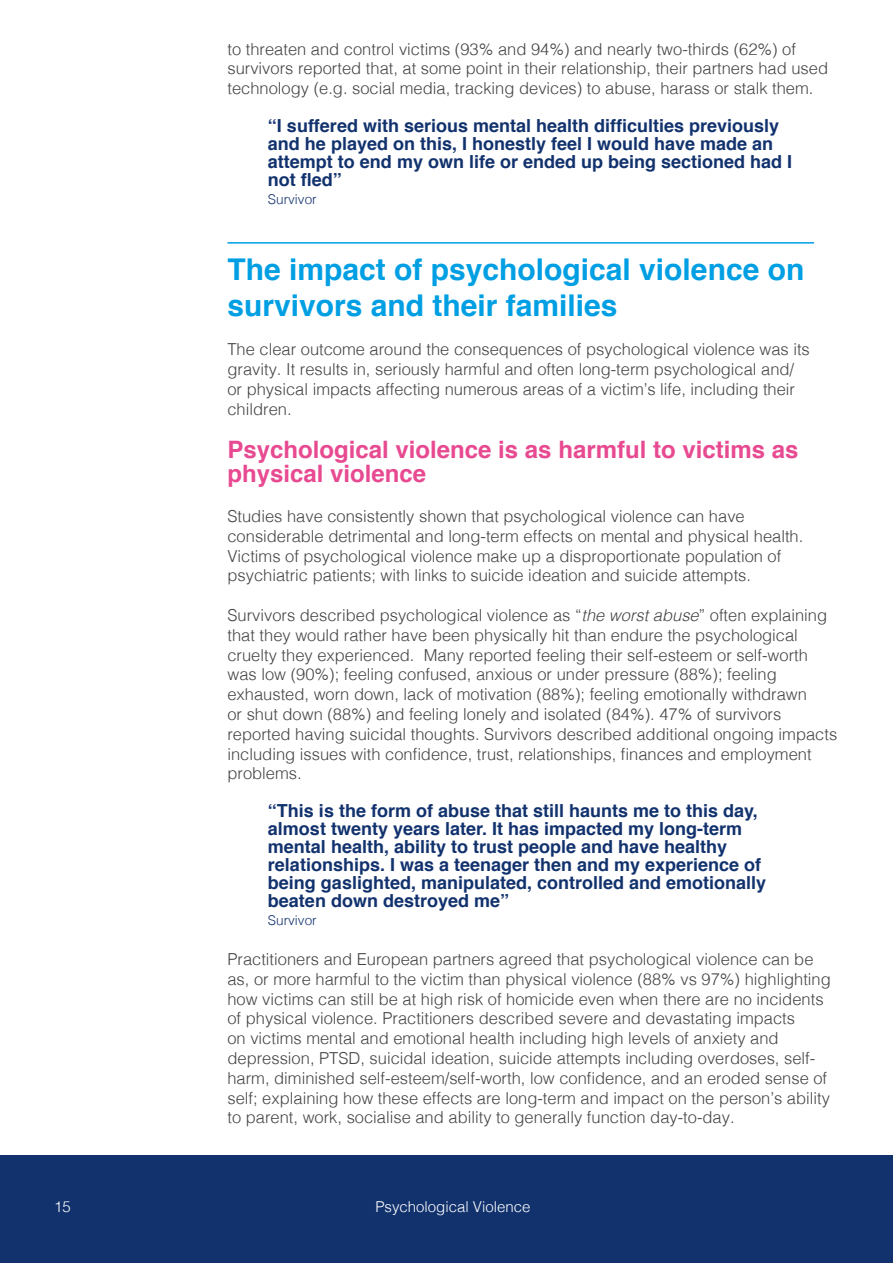
<style>
.page{position:relative;width:893px;height:1263px;background:#fff}
.page>*{position:absolute;margin:0;border:0;box-sizing:border-box;transform-origin:0 0}
.New_Subsub_Heading{font:700 30px/36px "Helvetica";color:#009fe3}
.New_Eperimental_pink{font:700 24px/24px "Helvetica";color:#e84a91}
.NEW_Quote{font:700 18px/18px "Helvetica";color:#12326e}
.NEW_Body{font:300 16.5px/19.8px "Helvetica";color:#444}
.t1{font:300 15px "Helvetica";color:#fff}
.NEW_Attribute{font:300 13.5px "Helvetica";color:#12326e}
.s1{font-style:italic}
</style>
<div class="page">
<div style="left:0;top:1155px;width:893px;height:108px;background:#12326e"></div>
<hr style="left:227px;top:242px;width:587px;height:2px;background:#009fe3">
<p class="NEW_Body" style="left:227px;top:38px;width:602px">to threaten and control victims (93% and 94%) and nearly two-thirds (62%) of survivors reported that, at some point in their relationship, their partners had used technology (e.g. social media, tracking devices) to abuse, harass or stalk them.</p>
<p class="NEW_Quote" style="left:268px;top:117px;width:526px">“I suffered with serious mental health difficulties previously and he played on this, I honestly feel I would have made an attempt to end my own life or ended up being sectioned had I not fled”</p>
<p class="NEW_Attribute" style="left:268px;top:188px;width:50px">Survivor</p>
<p class="New_Subsub_Heading" style="left:227px;top:251px;width:578px">The impact of psychological violence on survivors and their families</p>
<p class="NEW_Body" style="left:227px;top:338px;width:584px">The clear outcome around the consequences of psychological violence was its gravity. It results in, seriously harmful and often long-term psychological and/ or physical impacts affecting numerous areas of a victim’s life, including their children.</p>
<p class="New_Eperimental_pink" style="left:227px;top:438px;width:572px">Psychological violence is as harmful to victims as physical violence</p>
<p class="NEW_Body" style="left:227px;top:505px;width:577px">Studies have consistently shown that psychological violence can have considerable detrimental and long-term effects on mental and physical health.<br>Victims of psychological violence make up a disproportionate population of psychiatric patients; with links to suicide ideation and suicide attempts.</p>
<p class="NEW_Body" style="left:227px;top:604px;width:611px">Survivors described psychological violence as “<span class="s1">the worst abuse</span>” often explaining that they would rather have been physically hit than endure the psychological cruelty they experienced. Many reported feeling their self-esteem or self-worth was low (90%); feeling confused, anxious or under pressure (88%); feeling exhausted, worn down, lack of motivation (88%); feeling emotionally withdrawn<br>or shut down (88%) and feeling lonely and isolated (84%). 47% of survivors reported having suicidal thoughts. Survivors described additional ongoing impacts including issues with confidence, trust, relationships, finances and employment problems.</p>
<p class="NEW_Quote" style="left:268px;top:802px;width:500px">“This is the form of abuse that still haunts me to this day, almost twenty years later. It has impacted my long-term mental health, ability to trust people and have healthy relationships. I was a teenager then and my experience of being gaslighted, manipulated, controlled and emotionally beaten down destroyed me”</p>
<p class="NEW_Attribute" style="left:268px;top:909px;width:50px">Survivor</p>
<p class="NEW_Body" style="left:227px;top:948px;width:605px">Practitioners and European partners agreed that psychological violence can be as, or more harmful to the victim than physical violence (88% vs 97%) highlighting how victims can still be at high risk of homicide even when there are no incidents of physical violence. Practitioners described severe and devastating impacts<br>on victims mental and emotional health including high levels of anxiety and depression, PTSD, suicidal ideation, suicide attempts including overdoses, self&shy;harm, diminished self-esteem/self-worth, low confidence, and an eroded sense of self; explaining how these effects are long-term and impact on the person’s ability to parent, work, socialise and ability to generally function day-to-day.</p>
<p class="t1" style="left:54px;top:1194px;width:18px">15</p>
<p class="t1" style="left:375px;top:1194px;width:157px">Psychological Violence</p>
</div>
